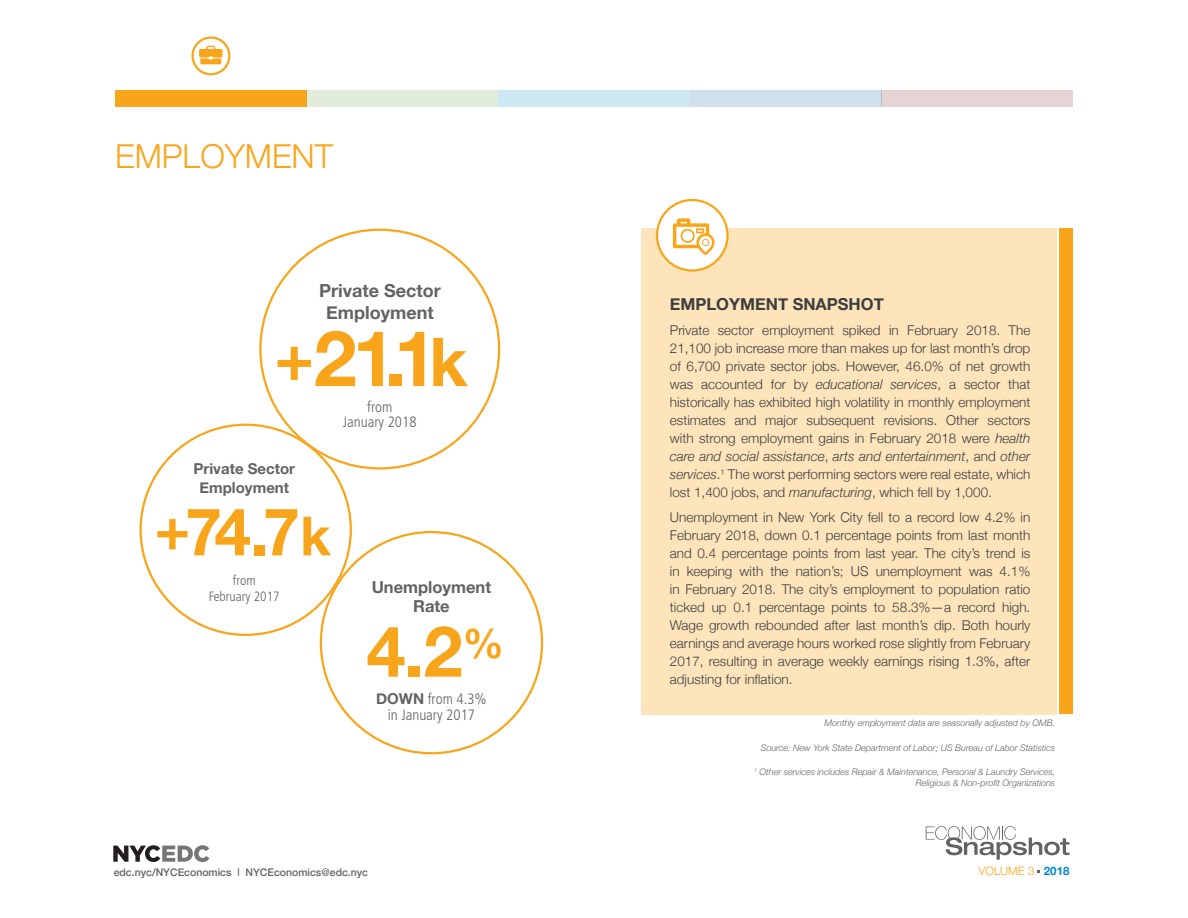
<style>
.page{position:relative;width:1188px;height:918px;background:#fff}
.page>*{position:absolute;margin:0;border:0;box-sizing:border-box;transform-origin:0 0}
.Body_Copy{font:700 77.55px "Helvetica Neue";color:#f9a51b}
.Body_Copy-2{font:700 70.5px "Helvetica Neue";color:#f9a51b}
.Body_Copy-3{font:700 66px "Helvetica Neue";color:#f9a51b}
.t1{font:300 33px "Helvetica Neue";color:#f9a51b}
.Body_Copy-4{font:700 18px "Helvetica Neue";color:#636366}
.Callout{font:700 16.5px "Helvetica Neue";color:#3e3e3f}
.Body_Copy-5{font:700 16.5px "Helvetica Neue";color:#636366}
.Body_Copy-6{font:300 condensed 15px "Frutiger";color:#636366}
.Body_Copy-7{font:700 15px "Helvetica Neue";color:#636366}
.Callout-2{font:300 13.5px/18px "Helvetica Neue";color:#3e3e3f;text-align:justify}
.Body_Copy-8{font:300 condensed 13.5px "Frutiger";color:#636366}
.t2{font:300 11.55px "Helvetica Neue";color:#f9a51b}
.t3{font:500 10.5px "Helvetica Neue";color:#636366}
.Body_Copy-9{font:italic 300 9px/10.8px "Helvetica Neue";color:#636366;text-align:right}
.s1{font-size:66px}
.s2{font-size:67.5px}
.s3{font-size:60px}
.s4{font-size:54px}
.s5{font-family:"Helvetica Neue";font-weight:700;font-stretch:normal}
.s6{font-style:italic}
.s7{font-family:"Frutiger";font-weight:400}
.s8{font-weight:700;color:#0089cf}
</style>
<div class="page">
<svg style="left:926px;top:826px;width:144px;height:34px"></svg>
<svg style="left:113px;top:845px;width:96px;height:17px"></svg>
<div style="left:115px;top:90px;width:192px;height:16px;background:#f9a51b"></div>
<div style="left:307px;top:90px;width:191px;height:16px;background:#e1edda"></div>
<div style="left:690px;top:90px;width:191px;height:16px;background:#cde0eb"></div>
<div style="left:498px;top:90px;width:192px;height:16px;background:#cde7f5"></div>
<div style="left:881px;top:90px;width:192px;height:16px;background:#e5d3d6"></div>
<div style="left:191px;top:36px;width:39px;height:39px;border:2px solid #f9a51b;border-radius:50%"></div>
<svg style="left:199px;top:46px;width:24px;height:18px"></svg>
<div style="left:641px;top:228px;width:416px;height:487px;background:#fde4bb"></div>
<div style="left:1060px;top:228px;width:13px;height:486px;background:#f9a51b"></div>
<div style="left:657px;top:200px;width:71px;height:71px;background:#fff;border-radius:50%"></div>
<div style="left:656px;top:199px;width:73px;height:73px;border:2px solid #f9a51b;border-radius:50%"></div>
<svg style="left:673px;top:218px;width:42px;height:37px"></svg>
<p class="t1" style="left:115px;top:130px;width:220px">EMPLOYMENT</p>
<p class="Body_Copy-4" style="left:319px;top:277px;width:123px">Private Sector</p>
<p class="Body_Copy-4" style="left:326px;top:299px;width:109px">Employment</p>
<p class="Body_Copy" style="left:274px;top:298px;width:195px"><span class="s1">+</span>21.1<span class="s2">k</span></p>
<p class="Body_Copy-6" style="left:367px;top:398px;width:27px">from</p>
<p class="Body_Copy-6" style="left:343px;top:414px;width:75px">January 2018</p>
<p class="Body_Copy-7" style="left:194px;top:457px;width:103px">Private Sector</p>
<p class="Body_Copy-7" style="left:199px;top:476px;width:91px">Employment</p>
<p class="Body_Copy-3" style="left:154px;top:480px;width:178px"><span class="s3">+</span>74.7<span class="s4">k</span></p>
<p class="Body_Copy-8" style="left:233px;top:572px;width:24px">from</p>
<p class="Body_Copy-8" style="left:209px;top:588px;width:72px">February 2017</p>
<p class="Body_Copy-5" style="left:372px;top:575px;width:121px">Unemployment</p>
<p class="Body_Copy-5" style="left:413px;top:593px;width:38px">Rate</p>
<p class="Body_Copy-2" style="left:366px;top:596px;width:139px">4.2<sup>%</sup></p>
<p class="Body_Copy-6" style="left:376px;top:690px;width:112px"><span class="s5">DOWN</span> from 4.3%</p>
<p class="Body_Copy-6" style="left:388px;top:706px;width:89px">in January 2017</p>
<p class="Callout" style="left:670px;top:292px;width:215px">EMPLOYMENT SNAPSHOT</p>
<p class="Callout-2" style="left:670px;top:320px;width:362px">Private sector employment spiked in February 2018. The 21,100 job increase more than makes up for last month’s drop of 6,700 private sector jobs. However, 46.0% of net growth was accounted for by <span class="s6">educational services</span>, a sector that historically has exhibited high volatility in monthly employment estimates and major subsequent revisions. Other sectors with strong employment gains in February 2018 were <span class="s6">health care and social assistance</span>, <span class="s6">arts and entertainment</span>, and <span class="s6">other services</span>.<sup>1</sup> The worst performing sectors were real estate, which lost 1,400 jobs, and <span class="s6">manufacturing</span>, which fell by 1,000.</p>
<p class="Callout-2" style="left:670px;top:507px;width:362px">Unemployment in New York City fell to a record low 4.2% in February 2018, down 0.1 percentage points from last month and 0.4 percentage points from last year. The city’s trend is in keeping with the nation’s; US unemployment was 4.1% in February 2018. The city’s employment to population ratio ticked up 0.1 percentage points to 58.3%—a record high.<br>Wage growth rebounded after last month’s dip. Both hourly earnings and average hours worked rose slightly from February 2017, resulting in average weekly earnings rising 1.3%, after adjusting for inflation.</p>
<p class="Body_Copy-9" style="left:825px;top:717px;width:232px">Monthly employment data are seasonally adjusted by OMB.</p>
<p class="Body_Copy-9" style="left:761px;top:741px;width:296px">Source: New York State Department of Labor; US Bureau of Labor Statistics</p>
<p class="Body_Copy-9" style="left:754px;top:766px;width:303px"><sup>1</sup> Other services includes Repair &amp; Maintenance, Personal &amp; Laundry Services,<br>Religious &amp; Non-profit Organizations</p>
<p class="t3" style="left:114px;top:864px;width:256px">edc.nyc/NYCEconomics <span class="s7">|</span> NYCEconomics@edc.nyc</p>
<p class="t2" style="left:979px;top:862px;width:92px">VOLUME 3 <span class="s8">2018</span></p>
</div>
